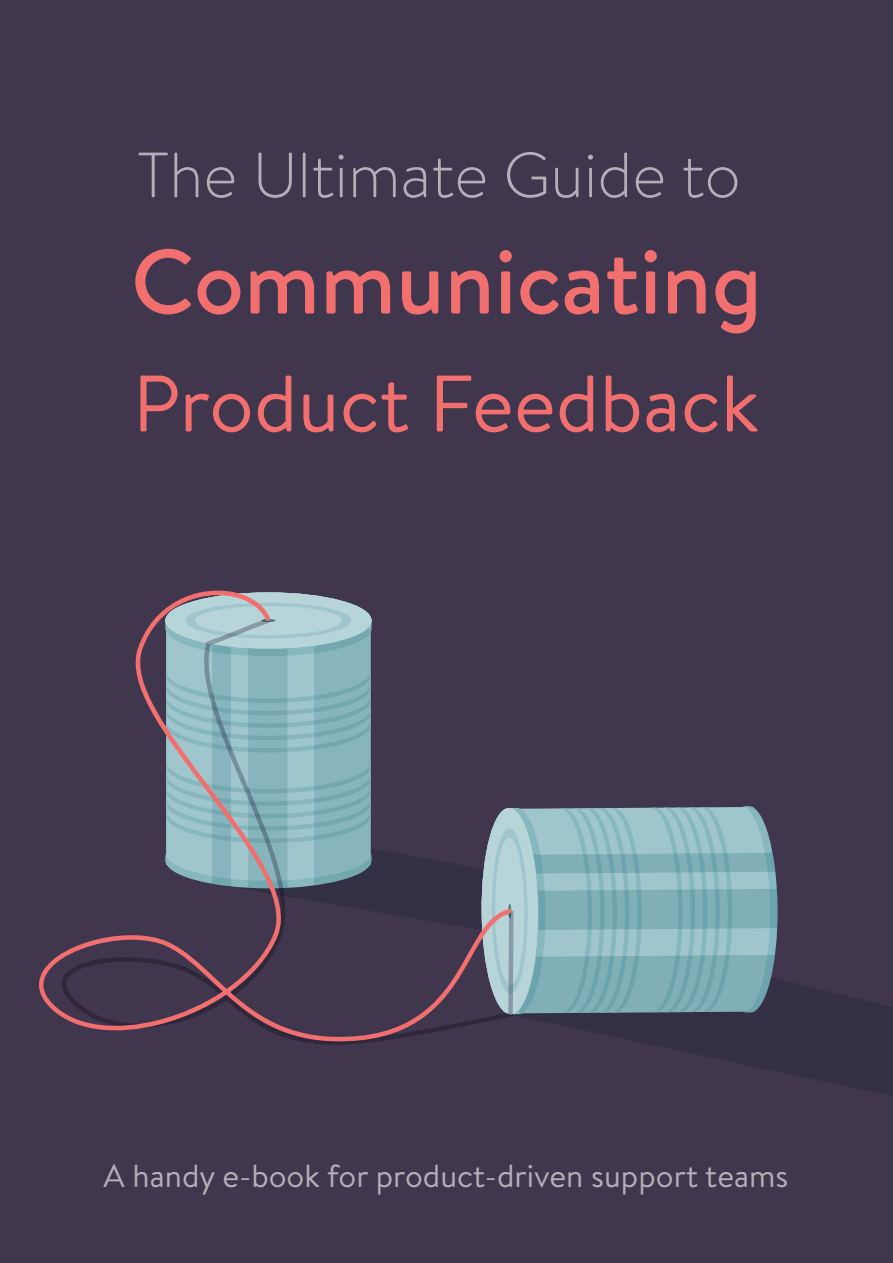
<style>
.page{position:relative;width:893px;height:1263px;background:#40364d}
.page>*{position:absolute;margin:0;border:0;box-sizing:border-box;transform-origin:0 0}
.t1{font:500 91.2px "Brandon Text";color:#f26f6f}
.t2{font:79.95px "Brandon Text";color:#f26f6f}
.t3{font:300 63.75px "Brandon Text";color:#b3afb8}
.t4{font:31.95px "Brandon Text";color:#b3afb8}
</style>
<div class="page">
<svg style="left:513px;top:979px;width:380px;height:117px;fill:#333045"></svg>
<svg style="left:513px;top:806px;width:265px;height:208px;background:#88b2bb"></svg>
<svg style="left:39px;top:591px;width:473px;height:451px"></svg>
<h3 class="t3" style="left:137px;top:132px;width:605px">The Ultimate Guide to</h3>
<h1 class="t1" style="left:131px;top:219px;width:633px">Communicating</h1>
<h2 class="t2" style="left:133px;top:349px;width:628px">Product Feedback</h2>
<p class="t4" style="left:104px;top:1154px;width:686px">A handy e-book for product-driven support teams</p>
</div>
